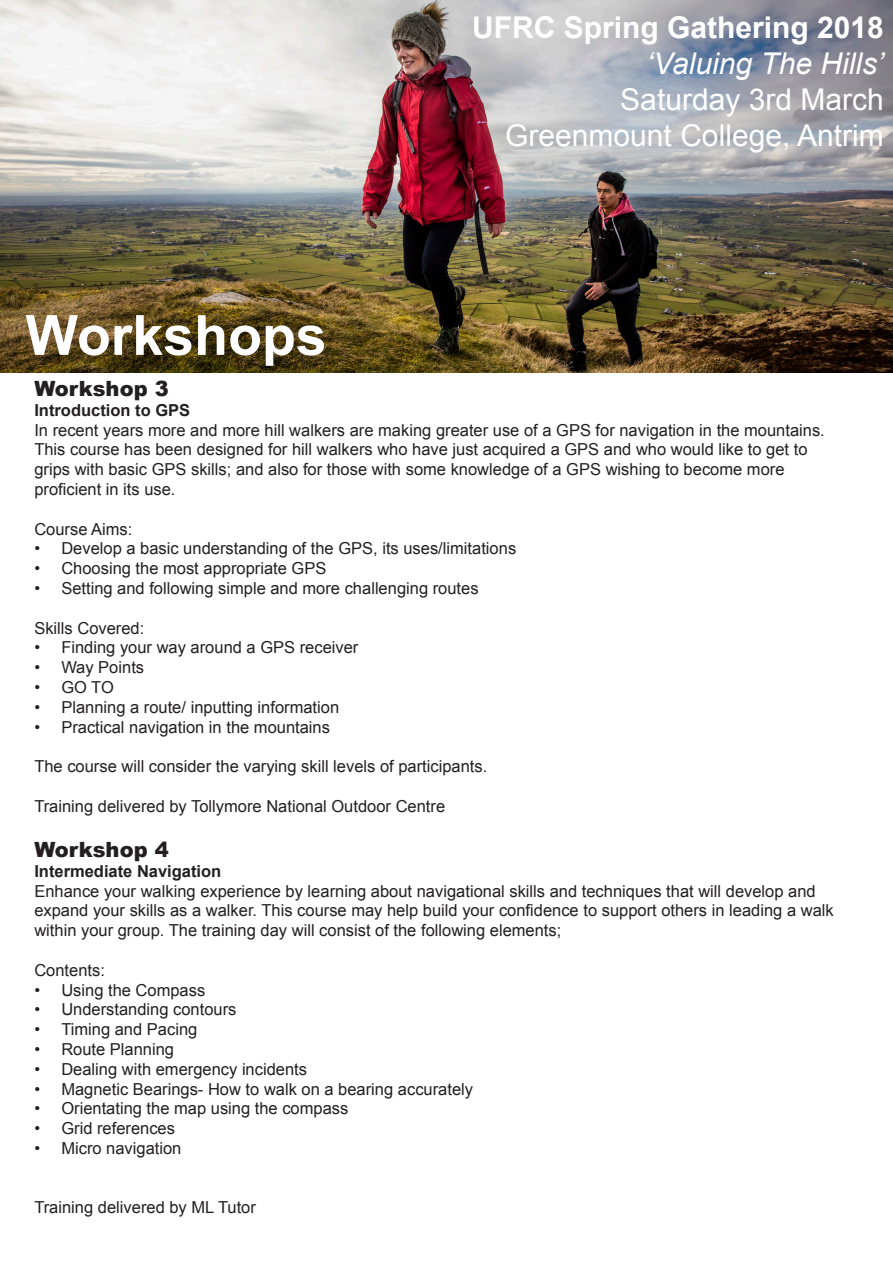
<style>
.page{position:relative;width:893px;height:1263px;background:#fff}
.page>*{position:absolute;margin:0;border:0;box-sizing:border-box;transform-origin:0 0}
.t1{font:700 55.5px "Arial";color:#fff}
.t2{font:30px "Arial";color:#fff}
.t3{font:700 30px "Arial";color:#fff}
.t4{font:italic 30px "Arial";color:#fff}
.t5{font:900 21px "Arial";color:#231f20}
.t6{font:16.5px/19.8px "Arial";color:#231f20}
.t7{font:700 16.5px "Arial";color:#231f20}
</style>
<div class="page">
<img style="left:0;top:0;width:893px;height:372px">
<p class="t1" style="left:26px;top:296px;width:303px">Workshops</p>
<p class="t3" style="left:472px;top:7px;width:413px">UFRC Spring Gathering 2018</p>
<p class="t4" style="left:646px;top:44px;width:239px">‘Valuing The Hills’</p>
<p class="t2" style="left:620px;top:79px;width:265px">Saturday 3rd March</p>
<p class="t2" style="left:505px;top:115px;width:380px">Greenmount College, Antrim</p>
<p class="t5" style="left:34px;top:373px;width:136px">Workshop 3</p>
<p class="t7" style="left:34px;top:398px;width:157px">Introduction to GPS</p>
<p class="t6" style="left:34px;top:420px;width:792px">In recent years more and more hill walkers are making greater use of a GPS for navigation in the mountains.<br>This course has been designed for hill walkers who have just acquired a GPS and who would like to get to grips with basic GPS skills; and also for those with some knowledge of a GPS wishing to become more</p>
<p class="t6" style="left:34px;top:479px;width:143px">proficient in its use.</p>
<p class="t6" style="left:34px;top:519px;width:100px">Course Aims:</p>
<p class="t6" style="left:34px;top:539px;width:483px">• Develop a basic understanding of the GPS, its uses/limitations</p>
<p class="t6" style="left:34px;top:558px;width:294px">• Choosing the most appropriate GPS</p>
<p class="t6" style="left:34px;top:578px;width:446px">• Setting and following simple and more challenging routes</p>
<p class="t6" style="left:34px;top:618px;width:112px">Skills Covered:</p>
<p class="t6" style="left:34px;top:638px;width:326px">• Finding your way around a GPS receiver</p>
<p class="t6" style="left:34px;top:657px;width:111px">• Way Points</p>
<p class="t6" style="left:34px;top:677px;width:81px">• GO TO</p>
<p class="t6" style="left:34px;top:697px;width:306px">• Planning a route/ inputting information</p>
<p class="t6" style="left:34px;top:717px;width:297px">• Practical navigation in the mountains</p>
<p class="t6" style="left:34px;top:756px;width:454px">The course will consider the varying skill levels of participants.</p>
<p class="t6" style="left:34px;top:796px;width:412px">Training delivered by Tollymore National Outdoor Centre</p>
<p class="t5" style="left:34px;top:834px;width:136px">Workshop 4</p>
<p class="t7" style="left:34px;top:859px;width:189px">Intermediate Navigation</p>
<p class="t6" style="left:34px;top:881px;width:801px">Enhance your walking experience by learning about navigational skills and techniques that will develop and expand your skills as a walker. This course may help build your confidence to support others in leading a walk within your group. The training day will consist of the following elements;</p>
<p class="t6" style="left:34px;top:960px;width:72px">Contents:</p>
<p class="t6" style="left:34px;top:980px;width:172px">• Using the Compass</p>
<p class="t6" style="left:34px;top:999px;width:204px">• Understanding contours</p>
<p class="t6" style="left:34px;top:1019px;width:165px">• Timing and Pacing</p>
<p class="t6" style="left:34px;top:1039px;width:141px">• Route Planning</p>
<p class="t6" style="left:34px;top:1059px;width:274px">• Dealing with emergency incidents</p>
<p class="t6" style="left:34px;top:1079px;width:440px">• Magnetic Bearings- How to walk on a bearing accurately</p>
<p class="t6" style="left:34px;top:1098px;width:316px">• Orientating the map using the compass</p>
<p class="t6" style="left:34px;top:1118px;width:142px">• Grid references</p>
<p class="t6" style="left:34px;top:1138px;width:149px">• Micro navigation</p>
<p class="t6" style="left:34px;top:1197px;width:223px">Training delivered by ML Tutor</p>
</div>
